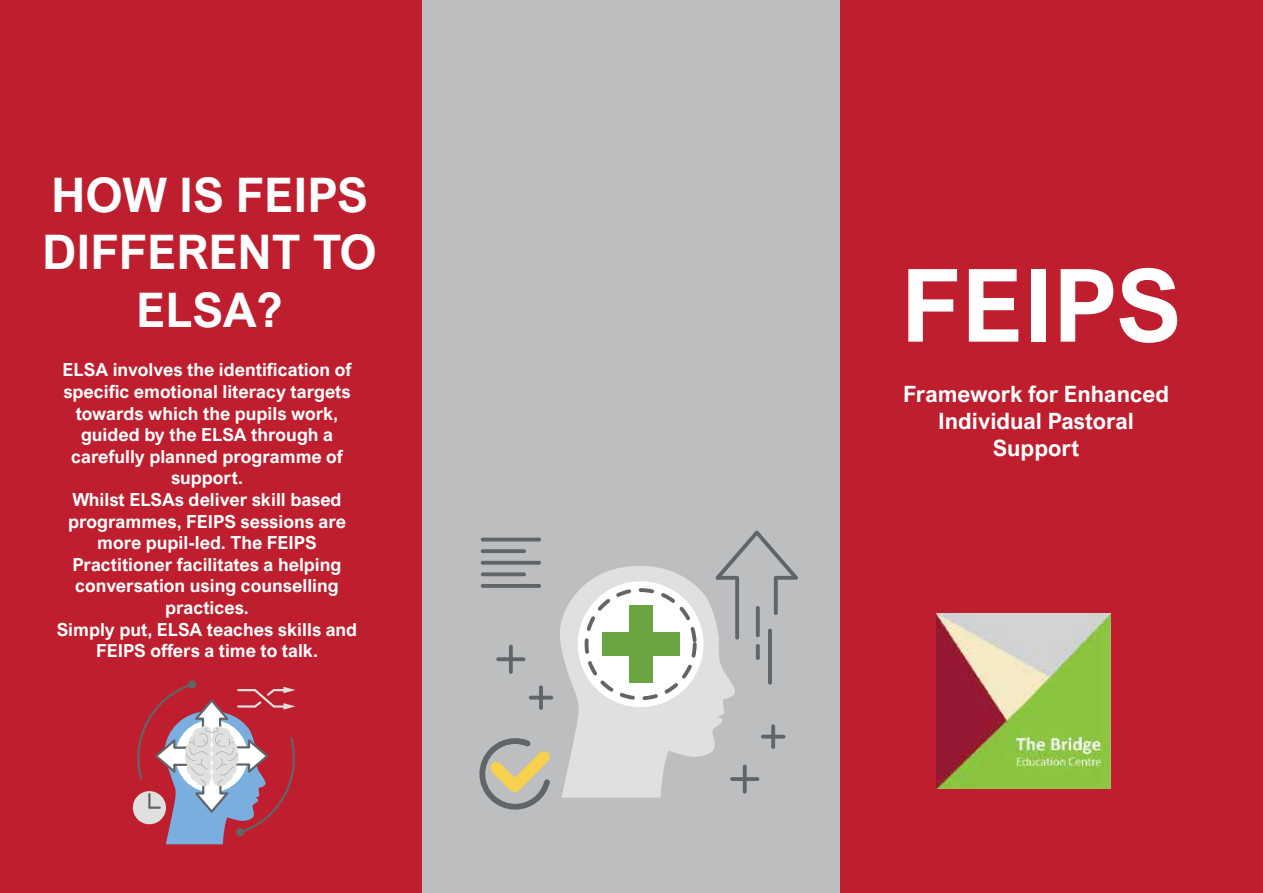
<style>
.page{position:relative;width:1263px;height:893px;background:#be1e2d}
.page>*{position:absolute;margin:0;border:0;box-sizing:border-box;transform-origin:0 0}
.t1{font:700 101.4px "Arial Nova";color:#fff}
.t2{font:700 47.7px/57.2px "Arial Nova";color:#fff;text-align:center}
.t3{font:700 22.5px/27px "Arial Nova";color:#fff;text-align:center}
.t4{font:700 18px/21.6px "Arial Nova";color:#fff;text-align:center}
</style>
<div class="page">
<img style="left:936px;top:614px;width:174px;height:174px">
<div style="left:423px;top:0;width:417px;height:893px;background:#bcbec0"></div>
<svg style="left:560px;top:530px;width:238px;height:268px"></svg>
<div style="left:629px;top:606px;width:23px;height:77px;background:#6ba542"></div>
<div style="left:602px;top:633px;width:77px;height:23px;background:#6ba542"></div>
<svg style="left:479px;top:738px;width:71px;height:72px"></svg>
<hr style="left:481px;top:538px;width:60px;height:3px;background:#616567;border-radius:2px">
<svg style="left:481px;top:549px;width:45px;height:4px"></svg>
<svg style="left:481px;top:561px;width:60px;height:4px"></svg>
<svg style="left:481px;top:572px;width:45px;height:4px"></svg>
<svg style="left:481px;top:584px;width:60px;height:4px"></svg>
<svg style="left:771px;top:724px;width:4px;height:25px"></svg>
<svg style="left:761px;top:735px;width:24px;height:4px"></svg>
<hr style="left:539px;top:685px;width:4px;height:25px;background:#616567;border-radius:2px">
<svg style="left:529px;top:696px;width:24px;height:4px"></svg>
<svg style="left:743px;top:764px;width:4px;height:30px"></svg>
<svg style="left:730px;top:777px;width:29px;height:4px"></svg>
<svg style="left:509px;top:645px;width:4px;height:29px"></svg>
<svg style="left:496px;top:657px;width:29px;height:4px"></svg>
<svg style="left:132px;top:680px;width:164px;height:164px"></svg>
<h2 class="t2" style="left:42px;top:166px;width:336px">HOW IS FEIPS<br>DIFFERENT TO<br>ELSA?</h2>
<p class="t4" style="left:57px;top:359px;width:302px">ELSA involves the identification of specific emotional literacy targets towards which the pupils work, guided by the ELSA through a carefully planned programme of support.<br>Whilst ELSAs deliver skill based programmes, FEIPS sessions are more pupil-led. The FEIPS<br>Practitioner facilitates a helping conversation using counselling practices.<br>Simply put, ELSA teaches skills and<br>FEIPS offers a time to talk.</p>
<h1 class="t1" style="left:901px;top:246px;width:282px">FEIPS</h1>
<p class="t3" style="left:903px;top:380px;width:267px">Framework for Enhanced<br>Individual Pastoral<br>Support</p>
</div>
